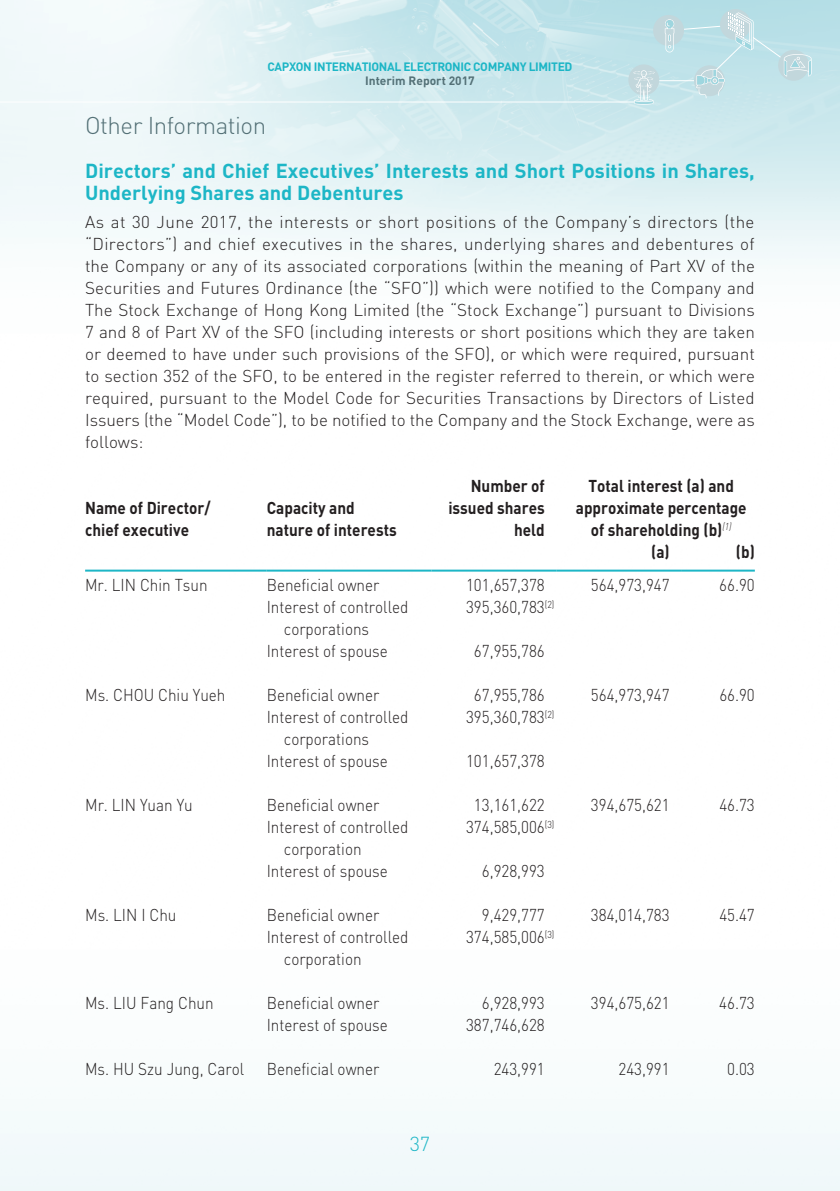
<style>
.page{position:relative;width:840px;height:1191px;background:#fff}
.page>*{position:absolute;margin:0;border:0;box-sizing:border-box;transform-origin:0 0}
.t1{font:300 24px "DIN";letter-spacing:-.02em;color:#537076}
.t2{font:700 20px/22px "DIN";color:#1db6c6}
.t3{font:300 20px "DIN";color:#1db6c6}
.t4{font:300 17px/22px "DIN";color:#231f20;text-align:justify}
.t5{font:300 17px/22px "DIN";color:#231f20;scale:.9 1}
.t6{font:700 17px/22px "DIN";color:#231f20;scale:.9 1}
.t7{font:700 12px "DIN";letter-spacing:-.03em;color:#1db6c6}
.t8{font:700 12px "DIN";color:#537076}
</style>
<div class="page">
<img style="left:0;top:0;width:839px;height:1191px">
<div style="left:719px;top:9px;width:31px;height:31px;background:#c2d7dc;border-radius:50%"></div>
<div style="left:652px;top:15px;width:31px;height:31px;background:#c2d7dc;border-radius:50%"></div>
<svg style="left:664px;top:19px;width:10px;height:33px"></svg>
<div style="left:628px;top:64px;width:31px;height:31px;background:#c2d7dc;border-radius:50%"></div>
<svg style="left:632px;top:70px;width:22px;height:35px"></svg>
<svg style="left:682px;top:12px;width:129px;height:86px;background:#c0e1e7"></svg>
<hr style="left:659px;top:80px;width:34px;height:1px;background:#fff">
<hr style="left:0;top:101px;width:634px;height:1px;background:#fff">
<hr style="left:85px;top:569px;width:181px;height:2px;background:#1db6c6">
<hr style="left:266px;top:569px;width:165px;height:2px;background:#1db6c6">
<hr style="left:431px;top:569px;width:125px;height:2px;background:#1db6c6">
<hr style="left:556px;top:569px;width:124px;height:2px;background:#1db6c6">
<hr style="left:680px;top:569px;width:74px;height:2px;background:#1db6c6">
<p class="t7" style="left:267px;top:59px;width:306px">CAPXON INTERNATIONAL ELECTRONIC COMPANY LIMITED</p>
<p class="t8" style="left:365px;top:73px;width:111px">Interim Report 2017</p>
<h1 class="t1" style="left:85px;top:111px;width:182px">Other Information</h1>
<p class="t2" style="left:85px;top:159px;width:670px">Directors’ and Chief Executives’ Interests and Short Positions in Shares,<br>Underlying Shares and Debentures</p>
<p class="t4" style="left:85px;top:210px;width:671px">As at 30 June 2017, the interests or short positions of the Company’s directors (the “Directors”) and chief executives in the shares, underlying shares and debentures of the Company or any of its associated corporations (within the meaning of Part XV of the Securities and Futures Ordinance (the “SFO”)) which were notified to the Company and The Stock Exchange of Hong Kong Limited (the “Stock Exchange”) pursuant to Divisions 7 and 8 of Part XV of the SFO (including interests or short positions which they are taken or deemed to have under such provisions of the SFO), or which were required, pursuant to section 352 of the SFO, to be entered in the register referred to therein, or which were required, pursuant to the Model Code for Securities Transactions by Directors of Listed Issuers (the “Model Code”), to be notified to the Company and the Stock Exchange, were as follows:</p>
<p class="t6" style="left:85px;top:496px;width:141px">Name of Director/ chief executive</p>
<p class="t6" style="left:266px;top:496px;width:146px">Capacity and nature of interests</p>
<p class="t6" style="left:448px;top:474px;width:109px;text-align:right">Number of issued shares held</p>
<p class="t6" style="left:575px;top:474px;width:191px;text-align:center">Total interest (a) and approximate percentage of shareholding (b)<sup>(1)<br></sup>(a)</p>
<p class="t6" style="left:735px;top:540px;width:22px">(b)</p>
<p class="t5" style="left:85px;top:574px;width:137px">Mr. LIN Chin Tsun</p>
<p class="t5" style="left:266px;top:574px;width:127px">Beneficial owner</p>
<p class="t5" style="left:466px;top:574px;width:89px">101,657,378</p>
<p class="t5" style="left:590px;top:574px;width:89px">564,973,947</p>
<p class="t5" style="left:719px;top:574px;width:41px">66.90</p>
<p class="t5" style="left:283px;top:596px;width:140px;text-indent:-17px">Interest of controlled corporations</p>
<p class="t5" style="left:466px;top:596px;width:100px">395,360,783<sup>(2)</sup></p>
<p class="t5" style="left:266px;top:640px;width:136px">Interest of spouse</p>
<p class="t5" style="left:473px;top:640px;width:80px">67,955,786</p>
<p class="t5" style="left:85px;top:684px;width:157px">Ms. CHOU Chiu Yueh</p>
<p class="t5" style="left:266px;top:684px;width:127px">Beneficial owner</p>
<p class="t5" style="left:473px;top:684px;width:80px">67,955,786</p>
<p class="t5" style="left:590px;top:684px;width:89px">564,973,947</p>
<p class="t5" style="left:719px;top:684px;width:41px">66.90</p>
<p class="t5" style="left:283px;top:706px;width:140px;text-indent:-17px">Interest of controlled corporations</p>
<p class="t5" style="left:466px;top:706px;width:100px">395,360,783<sup>(2)</sup></p>
<p class="t5" style="left:266px;top:750px;width:136px">Interest of spouse</p>
<p class="t5" style="left:466px;top:750px;width:89px">101,657,378</p>
<p class="t5" style="left:85px;top:794px;width:121px">Mr. LIN Yuan Yu</p>
<p class="t5" style="left:266px;top:794px;width:127px">Beneficial owner</p>
<p class="t5" style="left:473px;top:794px;width:80px">13,161,622</p>
<p class="t5" style="left:590px;top:794px;width:89px">394,675,621</p>
<p class="t5" style="left:719px;top:794px;width:41px">46.73</p>
<p class="t5" style="left:283px;top:816px;width:140px;text-indent:-17px">Interest of controlled corporation</p>
<p class="t5" style="left:466px;top:816px;width:100px">374,585,006<sup>(3)</sup></p>
<p class="t5" style="left:266px;top:860px;width:136px">Interest of spouse</p>
<p class="t5" style="left:481px;top:860px;width:71px">6,928,993</p>
<p class="t5" style="left:85px;top:904px;width:103px">Ms. LIN I Chu</p>
<p class="t5" style="left:266px;top:904px;width:127px">Beneficial owner</p>
<p class="t5" style="left:481px;top:904px;width:71px">9,429,777</p>
<p class="t5" style="left:590px;top:904px;width:89px">384,014,783</p>
<p class="t5" style="left:719px;top:904px;width:41px">45.47</p>
<p class="t5" style="left:283px;top:926px;width:140px;text-indent:-17px">Interest of controlled corporation</p>
<p class="t5" style="left:466px;top:926px;width:100px">374,585,006<sup>(3)</sup></p>
<p class="t5" style="left:85px;top:992px;width:144px">Ms. LIU Fang Chun</p>
<p class="t5" style="left:266px;top:992px;width:127px">Beneficial owner</p>
<p class="t5" style="left:481px;top:992px;width:71px">6,928,993</p>
<p class="t5" style="left:590px;top:992px;width:89px">394,675,621</p>
<p class="t5" style="left:719px;top:992px;width:41px">46.73</p>
<p class="t5" style="left:266px;top:1014px;width:136px">Interest of spouse</p>
<p class="t5" style="left:466px;top:1014px;width:89px">387,746,628</p>
<p class="t5" style="left:85px;top:1058px;width:178px">Ms. HU Szu Jung, Carol</p>
<p class="t5" style="left:266px;top:1058px;width:127px">Beneficial owner</p>
<p class="t5" style="left:493px;top:1058px;width:58px">243,991</p>
<p class="t5" style="left:618px;top:1058px;width:58px">243,991</p>
<p class="t5" style="left:726px;top:1058px;width:32px">0.03</p>
<p class="t3" style="left:409px;top:1131px;width:22px">37</p>
</div>
